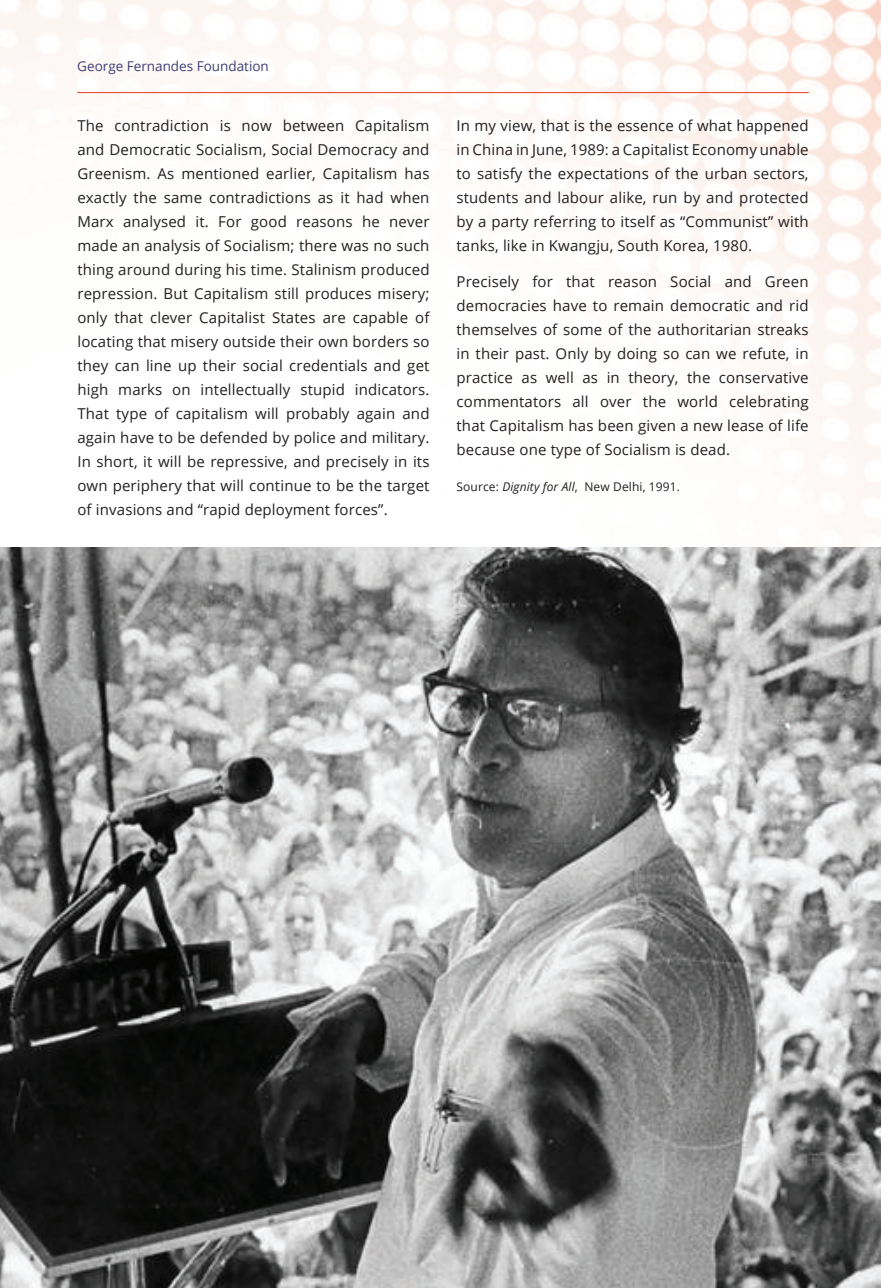
<style>
.page{position:relative;width:881px;height:1288px;background:#fff}
.page>*{position:absolute;margin:0;border:0;box-sizing:border-box;transform-origin:0 0}
.t1{font:15px/24px "Open Sans";letter-spacing:.01em;color:#231f20;text-align:justify}
.t2{font:13.5px "Open Sans";color:#3e4075}
.t3{font:12px "Open Sans";letter-spacing:.01em;color:#231f20}
.s1{font-style:italic}
</style>
<div class="page">
<img style="left:0;top:0;width:881px;height:547px">
<hr style="left:77px;top:92px;width:731px;height:1px;background:#ef4e36">
<img style="left:0;top:547px;width:881px;height:741px">
<p class="t2" style="left:77px;top:57px;width:193px">George Fernandes Foundation</p>
<p class="t1" style="left:77px;top:113px;width:354px">The contradiction is now between Capitalism and Democratic Socialism, Social Democracy and Greenism. As mentioned earlier, Capitalism has exactly the same contradictions as it had when Marx analysed it. For good reasons he never made an analysis of Socialism; there was no such thing around during his time. Stalinism produced repression. But Capitalism still produces misery; only that clever Capitalist States are capable of locating that misery outside their own borders so they can line up their social credentials and get high marks on intellectually stupid indicators.<br>That type of capitalism will probably again and again have to be defended by police and military.<br>In short, it will be repressive, and precisely in its own periphery that will continue to be the target of invasions and “rapid deployment forces”.</p>
<p class="t1" style="left:456px;top:113px;width:354px">In my view, that is the essence of what happened in China in June, 1989: a Capitalist Economy unable to satisfy the expectations of the urban sectors, students and labour alike, run by and protected by a party referring to itself as “Communist” with tanks, like in Kwangju, South Korea, 1980.</p>
<p class="t1" style="left:456px;top:269px;width:354px">Precisely for that reason Social and Green democracies have to remain democratic and rid themselves of some of the authoritarian streaks in their past. Only by doing so can we refute, in practice as well as in theory, the conservative commentators all over the world celebrating that Capitalism has been given a new lease of life because one type of Socialism is dead.</p>
<p class="t3" style="left:456px;top:478px;width:225px">Source: <span class="s1">Dignity for All</span>, New Delhi, 1991.</p>
</div>
